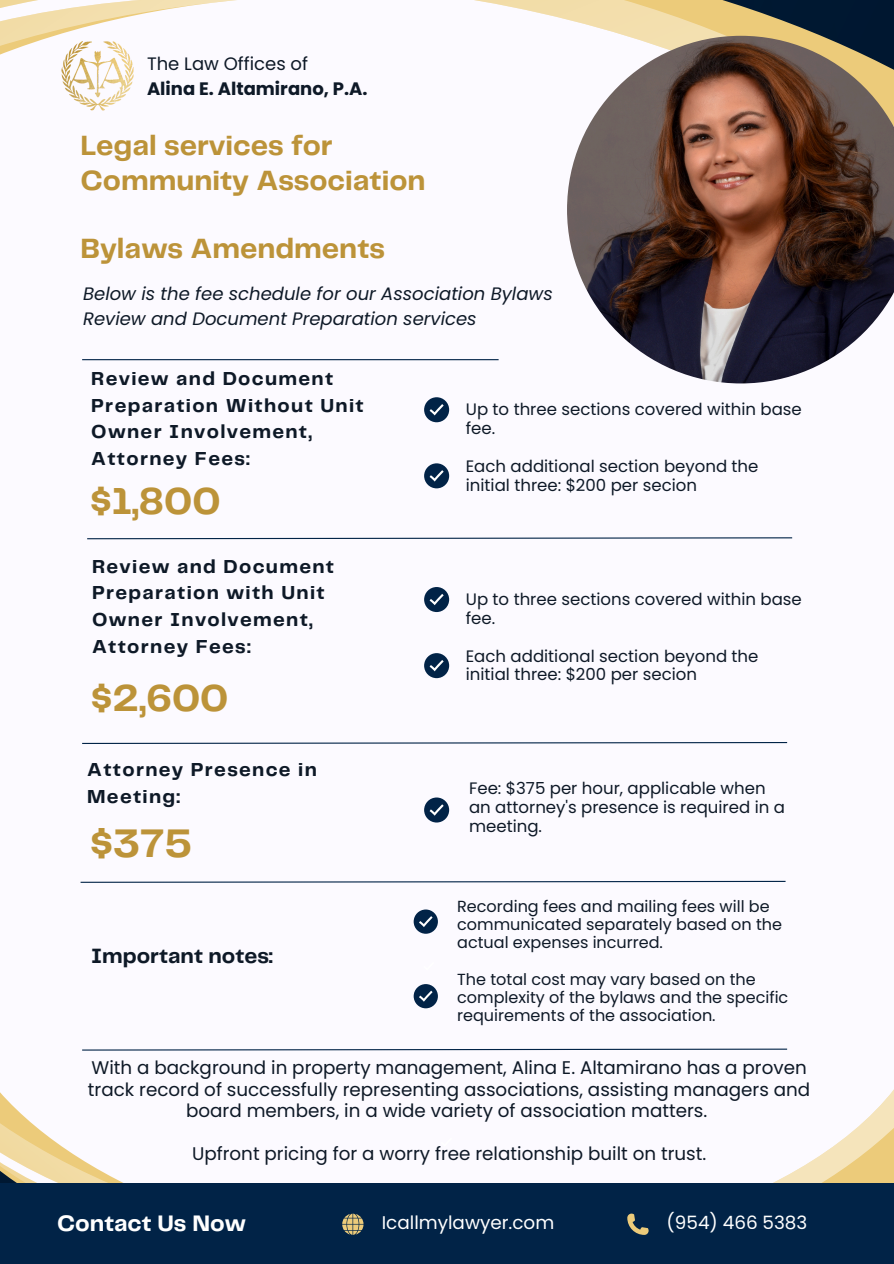
<style>
.page{position:relative;width:894px;height:1264px;background:#fff}
.page>*{position:absolute;margin:0;border:0;box-sizing:border-box;transform-origin:0 0}
.t1{font:700 41.4px "Telegraf";color:#bc9339}
.t2{font:700 39px "Telegraf";color:#bc9339}
.t3{font:700 28.95px/34px "Telegraf";color:#bc9339}
.t4{font:700 23.25px "Telegraf";color:#fff}
.t5{font:700 21.45px "Telegraf";color:#0e1927}
.t6{font:700 19.5px/26.5px "Telegraf";letter-spacing:.07em;color:#0e1927}
.t7{font:18.3px/21.3px "Poppins";color:#0e1927;text-align:center}
.t8{font:18.3px "Poppins";color:#fff}
.t9{font:italic 18px/24.8px "Poppins";color:#0e1927}
.t10{font:700 18px/24.8px "Poppins";color:#0e1927}
.t11{font:16.5px/18.9px "Poppins";color:#0e1927}
.t12{font:16.05px/18.3px "Poppins";color:#0e1927}
.s1{font-weight:400}
</style>
<div class="page">
<div style="left:0;top:0;width:893px;height:1263px;background:#fcfaff"></div>
<div style="left:424px;top:397px;width:25px;height:25px;background:#012347;border-radius:50%"></div>
<svg style="left:775px;top:1091px;width:118px;height:91px"></svg>
<svg style="left:0;top:1092px;width:122px;height:90px"></svg>
<svg style="left:429px;top:404px;width:14px;height:11px"></svg>
<svg style="left:87px;top:537px;width:706px;height:3px"></svg>
<svg style="left:82px;top:742px;width:706px;height:2px"></svg>
<svg style="left:80px;top:880px;width:706px;height:3px"></svg>
<div style="left:0;top:1182px;width:893px;height:81px;background:#012347"></div>
<svg style="left:627px;top:1213px;width:22px;height:22px"></svg>
<svg style="left:342px;top:1213px;width:21px;height:21px"></svg>
<svg style="left:82px;top:0;width:811px;height:361px"></svg>
<svg style="left:82px;top:0;width:187px;height:298px"></svg>
<svg style="left:0;top:0;width:266px;height:203px"></svg>
<img style="left:567px;top:36px;width:326px;height:347px">
<div style="left:424px;top:463px;width:25px;height:25px;background:#012347;border-radius:50%"></div>
<svg style="left:429px;top:470px;width:15px;height:12px"></svg>
<img style="left:59px;top:42px;width:75px;height:70px">
<div style="left:413px;top:909px;width:25px;height:24px;background:#012347;border-radius:50%"></div>
<svg style="left:419px;top:916px;width:13px;height:11px"></svg>
<div style="left:413px;top:984px;width:25px;height:24px;background:#012347;border-radius:50%"></div>
<svg style="left:419px;top:990px;width:14px;height:12px"></svg>
<div style="left:424px;top:797px;width:25px;height:25px;background:#012347;border-radius:50%"></div>
<svg style="left:429px;top:804px;width:14px;height:11px"></svg>
<div style="left:424px;top:587px;width:25px;height:25px;background:#012347;border-radius:50%"></div>
<svg style="left:429px;top:594px;width:14px;height:11px"></svg>
<div style="left:424px;top:653px;width:25px;height:25px;background:#012347;border-radius:50%"></div>
<svg style="left:429px;top:660px;width:15px;height:12px"></svg>
<svg style="left:82px;top:1048px;width:706px;height:3px"></svg>
<p class="t10" style="left:147px;top:52px;width:222px"><span class="s1">The Law Offices of<br></span>Alina E. Altamirano, P.A.</p>
<h1 class="t3" style="left:81px;top:130px;width:346px">Legal services for<br>Community Association</h1>
<p class="t3" style="left:81px;top:232px;width:306px">Bylaws Amendments</p>
<p class="t9" style="left:83px;top:281px;width:471px">Below is the fee schedule for our Association Bylaws<br>Review and Document Preparation services</p>
<h4 class="t6" style="left:91px;top:366px;width:274px">Review and Document<br>Preparation Without Unit<br>Owner Involvement,<br>Attorney Fees:</h4>
<p class="t2" style="left:90px;top:484px;width:131px">$1,800</p>
<p class="t6" style="left:92px;top:554px;width:243px">Review and Document<br>Preparation with Unit<br>Owner Involvement,<br>Attorney Fees:</p>
<p class="t2" style="left:91px;top:681px;width:139px">$2,600</p>
<p class="t6" style="left:87px;top:757px;width:231px">Attorney Presence in<br>Meeting:</p>
<p class="t1" style="left:90px;top:825px;width:103px">$375</p>
<p class="t5" style="left:91px;top:946px;width:183px">Important notes:</p>
<h5 class="t11" style="left:465px;top:400px;width:337px">Up to three sections covered within base fee.</h5>
<h2 class="t11" style="left:465px;top:456px;width:294px">Each additional section beyond the initial three: $200 per secion</h2>
<h4 class="t11" style="left:465px;top:589px;width:337px">Up to three sections covered within base fee.</h4>
<h1 class="t11" style="left:465px;top:646px;width:294px">Each additional section beyond the initial three: $200 per secion</h1>
<h2 class="t11" style="left:469px;top:779px;width:317px">Fee: $375 per hour, applicable when an attorney's presence is required in a meeting.</h2>
<h5 class="t12" style="left:457px;top:896px;width:326px">Recording fees and mailing fees will be communicated separately based on the actual expenses incurred.</h5>
<p class="t12" style="left:457px;top:969px;width:332px">The total cost may vary based on the complexity of the bylaws and the specific requirements of the association.</p>
<p class="t7" style="left:88px;top:1057px;width:723px">With a background in property management, Alina E. Altamirano has a proven track record of successfully representing associations, assisting managers and board members, in a wide variety of association matters.</p>
<p class="t7" style="left:192px;top:1142px;width:515px">Upfront pricing for a worry free relationship built on trust.</p>
<p class="t4" style="left:57px;top:1212px;width:190px">Contact Us Now</p>
<h1 class="t8" style="left:381px;top:1209px;width:174px">Icallmylawyer.com</h1>
<h4 class="t8" style="left:666px;top:1209px;width:142px">(954) 466 5383</h4>
</div>
